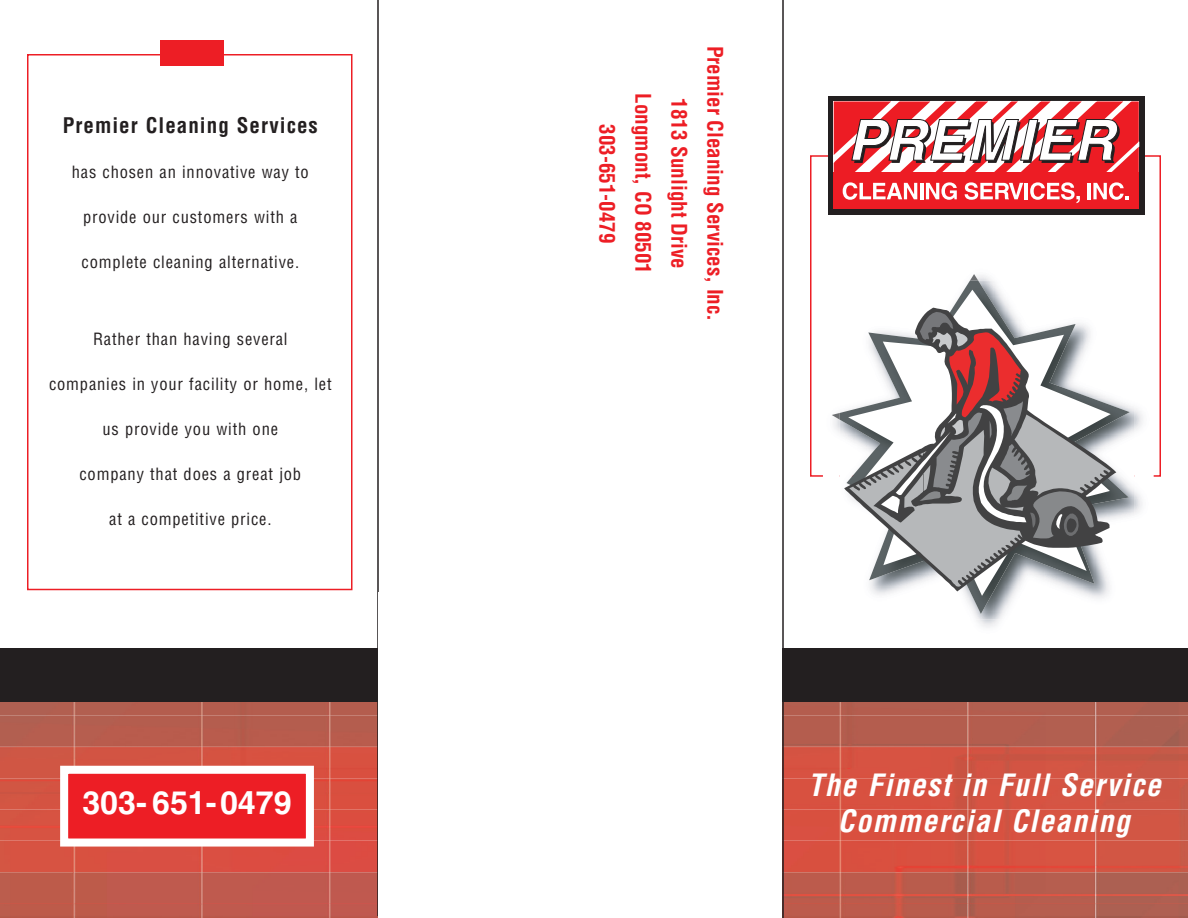
<style>
.page{position:relative;width:1188px;height:918px;background:#fff}
.page>*{position:absolute;margin:0;border:0;box-sizing:border-box;transform-origin:0 0}
.t1{font:700 32.1px "Helvetica";color:#fff}
.t2{font:italic 700 condensed 30px/36px "Helvetica";letter-spacing:.05em;color:#fff;text-align:center}
.t3{font:700 condensed 21px/36px "Helvetica";color:#ed1e25;text-align:center}
.t4{font:700 condensed 21px "Helvetica";letter-spacing:.05em;color:#231f20}
.t5{font:condensed 16.5px "Helvetica";letter-spacing:.05em;color:#231f20}
</style>
<div class="page">
<img style="left:0;top:702px;width:1188px;height:216px">
<div style="left:0;top:648px;width:1188px;height:54px;background:#231f20"></div>
<hr style="left:782px;top:0;width:2px;height:918px;background:#231f20">
<hr style="left:377px;top:0;width:2px;height:916px;background:#231f20">
<div style="left:828px;top:96px;width:316px;height:119px;background:#231f20"></div>
<svg style="left:834px;top:101px;width:306px;height:108px"></svg>
<img style="left:973px;top:403px;width:162px;height:217px">
<img style="left:965px;top:398px;width:165px;height:216px">
<svg style="left:870px;top:398px;width:246px;height:193px"></svg>
<svg style="left:832px;top:274px;width:279px;height:313px"></svg>
<div style="left:64px;top:770px;width:246px;height:73px;background:#ed1e25"></div>
<div style="left:60px;top:766px;width:254px;height:81px;border:8px solid #fff"></div>
<div style="left:160px;top:41px;width:64px;height:25px;background:#ed1e25"></div>
<div style="left:27px;top:54px;width:325px;height:536px;border:2px solid #ed1e25"></div>
<div style="left:378px;top:592px;width:404px;height:326px;background:#fff"></div>
<p class="t4" style="left:63px;top:118px;width:257px">Premier Cleaning Services</p>
<p class="t5" style="left:72px;top:166px;width:239px">has chosen an innovative way to</p>
<p class="t5" style="left:83px;top:211px;width:216px">provide our customers with a</p>
<p class="t5" style="left:82px;top:256px;width:219px">complete cleaning alternative.</p>
<p class="t5" style="left:93px;top:333px;width:196px">Rather than having several</p>
<p class="t5" style="left:49px;top:378px;width:284px">companies in your facility or home, let</p>
<p class="t5" style="left:103px;top:423px;width:177px">us provide you with one</p>
<p class="t5" style="left:80px;top:468px;width:223px">company that does a great job</p>
<p class="t5" style="left:109px;top:513px;width:164px">at a competitive price.</p>
<h1 class="t1" style="left:82px;top:792px;width:211px">303- 651-0479</h1>
<p class="t3" style="left:730px;top:46px;width:277px;rotate:90deg">Premier Cleaning Services, Inc.<br>1813 Sunlight Drive<br>Longmont, CO 80501<br>303-651-0479</p>
<h2 class="t2" style="left:808px;top:771px;width:354px">The Finest in Full Service<br>Commercial Cleaning</h2>
</div>
